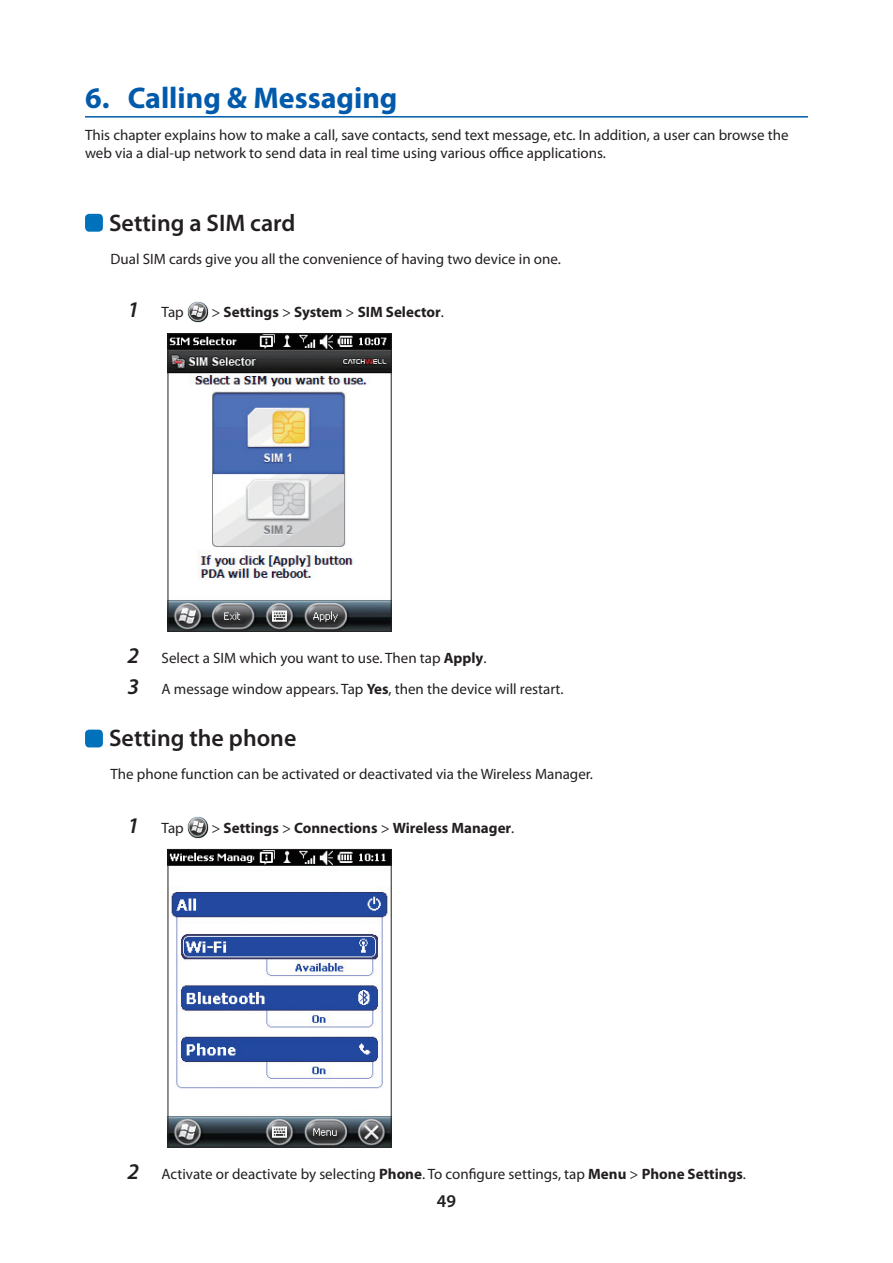
<style>
.page{position:relative;width:893px;height:1263px;background:#fff}
.page>*{position:absolute;margin:0;border:0;box-sizing:border-box;transform-origin:0 0}
.Heading1-1{font:700 30px "Myriad Pro";color:#015aaa}
.Heading_2{font:600 24px "Myriad Pro";color:#231f20}
.page_number{font:600 18px "Myriad Pro";color:#231f20}
.number_body{font:15px "Myriad Pro";color:#231f20}
.Head_Body{font:15px/18px "Myriad Pro";color:#231f20}
.Body{font:15px "Myriad Pro";color:#231f20}
.number_body-2{font:700 15px "Myriad Pro";color:#231f20}
.s1{font-weight:600;font-style:italic;font-size:22.5px}
.s2{font-weight:400}
.s3{font-weight:700}
</style>
<div class="page">
<hr style="left:85px;top:116px;width:723px;height:2px;background:#015aaa">
<div style="left:85px;top:214px;width:18px;height:18px;background:#0072bc;border-radius:4px"></div>
<img style="left:187px;top:301px;width:21px;height:21px">
<img style="left:170px;top:335px;width:220px;height:295px">
<div style="left:168px;top:333px;width:224px;height:299px;border:1px solid #231f20"></div>
<div style="left:85px;top:730px;width:18px;height:17px;background:#0072bc;border-radius:4px"></div>
<img style="left:187px;top:817px;width:21px;height:21px">
<img style="left:170px;top:851px;width:220px;height:294px">
<div style="left:168px;top:849px;width:224px;height:298px;border:1px solid #231f20"></div>
<p class="Heading1-1" style="left:85px;top:78px;width:314px">6. Calling &amp; Messaging</p>
<p class="Head_Body" style="left:85px;top:126px;width:705px">This chapter explains how to make a call, save contacts, send text message, etc. In addition, a user can browse the web via a dial-up network to send data in real time using various office applications.</p>
<p class="Heading_2" style="left:109px;top:207px;width:188px">Setting a SIM card</p>
<p class="Body" style="left:111px;top:249px;width:452px">Dual SIM cards give you all the convenience of having two device in one.</p>
<p class="number_body" style="left:128px;top:303px;width:58px"><span class="s1">1</span> Tap</p>
<p class="number_body-2" style="left:211px;top:302px;width:234px"><span class="s2">&gt;</span> Settings <span class="s2">&gt;</span> System <span class="s2">&gt;</span> SIM Selector<span class="s2">.</span></p>
<p class="number_body" style="left:128px;top:649px;width:360px"><span class="s1">2</span> Select a SIM which you want to use. Then tap <span class="s3">Apply</span>.</p>
<p class="number_body" style="left:128px;top:680px;width:438px"><span class="s1">3</span> A message window appears. Tap <span class="s3">Yes</span>, then the device will restart.</p>
<p class="Heading_2" style="left:109px;top:723px;width:189px">Setting the phone</p>
<p class="Body" style="left:111px;top:765px;width:484px">The phone function can be activated or deactivated via the Wireless Manager.</p>
<p class="number_body" style="left:128px;top:818px;width:58px"><span class="s1">1</span> Tap</p>
<p class="number_body-2" style="left:211px;top:818px;width:304px"><span class="s2">&gt;</span> Settings <span class="s2">&gt;</span> Connections <span class="s2">&gt;</span> Wireless Manager<span class="s2">.</span></p>
<p class="number_body" style="left:128px;top:1164px;width:620px"><span class="s1">2</span> Activate or deactivate by selecting <span class="s3">Phone</span>. To configure settings, tap <span class="s3">Menu</span> &gt; <span class="s3">Phone Settings</span>.</p>
<p class="page_number" style="left:437px;top:1190px;width:21px">49</p>
</div>
